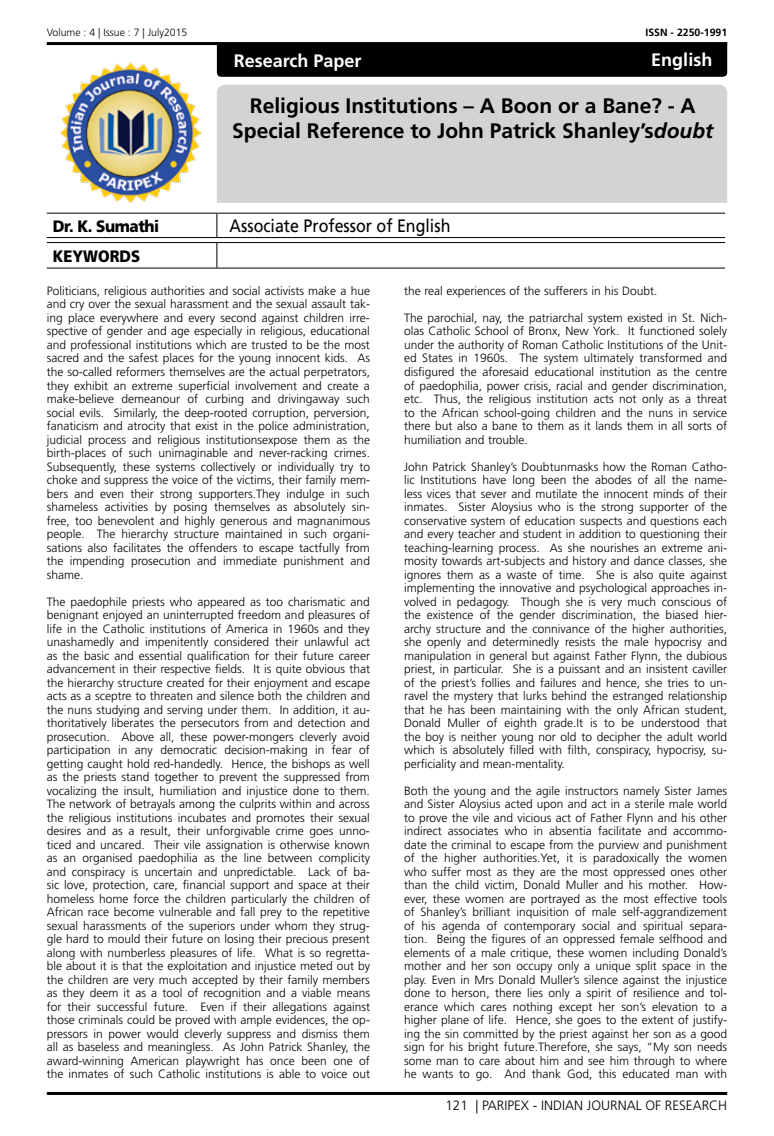
<style>
.page{position:relative;width:774px;height:1136px;background:#fff}
.page>*{position:absolute;margin:0;border:0;box-sizing:border-box;transform-origin:0 0}
.t1{font:700 21px/25.2px "Frutiger LT Std";color:#000;text-align:center}
.t2{font:18px "Frutiger LT Std";color:#000;scale:.89 1}
.t3{font:700 18px "Frutiger LT Std";color:#fff}
.t4{font:900 16.5px "Frutiger LT Std";letter-spacing:-.015em;color:#000;scale:.92 1}
.t5{font:900 16.5px "Frutiger LT Std";letter-spacing:-.015em;color:#000;scale:.9 1}
.t6{font:300 13.5px "Frutiger LT Std";color:#000}
.t7{font:300 12px/13.5px "Frutiger LT Std";color:#000;text-align:justify}
.t8{font:300 10.5px "Frutiger LT Std";color:#000}
.t9{font:700 10.5px "Frutiger LT Std";color:#000}
.s1{font-style:italic}
</style>
<div class="page">
<hr style="left:47px;top:42px;width:680px;height:3px;background:#000">
<hr style="left:47px;top:1091px;width:680px;height:3px;background:#000">
<div style="left:217px;top:85px;width:510px;height:118px;background:#d1d3d4"></div>
<div style="left:217px;top:45px;width:510px;height:32px;background:#000"></div>
<img style="left:61px;top:63px;width:139px;height:140px">
<hr style="left:47px;top:213px;width:170px;height:1px;background:#000">
<hr style="left:217px;top:213px;width:508px;height:1px;background:#000">
<svg style="left:216px;top:213px;width:1px;height:24px"></svg>
<hr style="left:47px;top:237px;width:170px;height:1px;background:#000">
<hr style="left:217px;top:237px;width:508px;height:1px;background:#000">
<hr style="left:47px;top:242px;width:170px;height:1px;background:#000">
<hr style="left:217px;top:242px;width:508px;height:1px;background:#000">
<svg style="left:216px;top:243px;width:1px;height:25px"></svg>
<hr style="left:47px;top:268px;width:170px;height:1px;background:#000">
<hr style="left:217px;top:268px;width:508px;height:1px;background:#000">
<p class="t8" style="left:47px;top:27px;width:142px">Volume : 4 | Issue : 7 | July2015</p>
<p class="t9" style="left:645px;top:27px;width:83px">ISSN - 2250-1991</p>
<h2 class="t3" style="left:651px;top:49px;width:63px">English</h2>
<h2 class="t3" style="left:234px;top:50px;width:129px">Research Paper</h2>
<h1 class="t1" style="left:232px;top:93px;width:483px">Religious Institutions – A Boon or a Bane? - A<br>Special Reference to John Patrick Shanley’s<span class="s1">doubt</span></h1>
<h3 class="t4" style="left:53px;top:216px;width:117px">Dr. K. Sumathi</h3>
<h2 class="t2" style="left:230px;top:215px;width:250px">Associate Professor of English</h2>
<h3 class="t5" style="left:53px;top:246px;width:99px">KEYWORDS</h3>
<p class="t7" style="left:47px;top:284px;width:325px">Politicians, religious authorities and social activists make a hue and cry over the sexual harassment and the sexual assault tak&shy;ing place everywhere and every second against children irre&shy;spective of gender and age especially in religious, educational and professional institutions which are trusted to be the most sacred and the safest places for the young innocent kids. As the so-called reformers themselves are the actual perpetrators, they exhibit an extreme superficial involvement and create a make-believe demeanour of curbing and drivingaway such social evils. Similarly, the deep-rooted corruption, perversion, fanaticism and atrocity that exist in the police administration, judicial process and religious institutionsexpose them as the birth-places of such unimaginable and never-racking crimes.<br>Subsequently, these systems collectively or individually try to choke and suppress the voice of the victims, their family mem&shy;bers and even their strong supporters.They indulge in such shameless activities by posing themselves as absolutely sin&shy;free, too benevolent and highly generous and magnanimous people. The hierarchy structure maintained in such organi&shy;sations also facilitates the offenders to escape tactfully from the impending prosecution and immediate punishment and shame.</p>
<p class="t7" style="left:47px;top:595px;width:325px">The paedophile priests who appeared as too charismatic and benignant enjoyed an uninterrupted freedom and pleasures of life in the Catholic institutions of America in 1960s and they unashamedly and impenitently considered their unlawful act as the basic and essential qualification for their future career advancement in their respective fields. It is quite obvious that the hierarchy structure created for their enjoyment and escape acts as a sceptre to threaten and silence both the children and the nuns studying and serving under them. In addition, it au&shy;thoritatively liberates the persecutors from and detection and prosecution. Above all, these power-mongers cleverly avoid participation in any democratic decision-making in fear of getting caught hold red-handedly. Hence, the bishops as well as the priests stand together to prevent the suppressed from vocalizing the insult, humiliation and injustice done to them.<br>The network of betrayals among the culprits within and across the religious institutions incubates and promotes their sexual desires and as a result, their unforgivable crime goes unno&shy;ticed and uncared. Their vile assignation is otherwise known as an organised paedophilia as the line between complicity and conspiracy is uncertain and unpredictable. Lack of ba&shy;sic love, protection, care, financial support and space at their homeless home force the children particularly the children of African race become vulnerable and fall prey to the repetitive sexual harassments of the superiors under whom they strug&shy;gle hard to mould their future on losing their precious present along with numberless pleasures of life. What is so regretta&shy;ble about it is that the exploitation and injustice meted out by the children are very much accepted by their family members as they deem it as a tool of recognition and a viable means for their successful future. Even if their allegations against those criminals could be proved with ample evidences, the op&shy;pressors in power would cleverly suppress and dismiss them all as baseless and meaningless. As John Patrick Shanley, the award-winning American playwright has once been one of the inmates of such Catholic institutions is able to voice out</p>
<p class="t7" style="left:404px;top:284px;width:255px">the real experiences of the sufferers in his Doubt.</p>
<p class="t7" style="left:404px;top:311px;width:325px">The parochial, nay, the patriarchal system existed in St. Nich&shy;olas Catholic School of Bronx, New York. It functioned solely under the authority of Roman Catholic Institutions of the Unit&shy;ed States in 1960s. The system ultimately transformed and disfigured the aforesaid educational institution as the centre of paedophilia, power crisis, racial and gender discrimination, etc. Thus, the religious institution acts not only as a threat to the African school-going children and the nuns in service there but also a bane to them as it lands them in all sorts of humiliation and trouble.</p>
<p class="t7" style="left:404px;top:460px;width:325px">John Patrick Shanley’s Doubtunmasks how the Roman Catho&shy;lic Institutions have long been the abodes of all the name&shy;less vices that sever and mutilate the innocent minds of their inmates. Sister Aloysius who is the strong supporter of the conservative system of education suspects and questions each and every teacher and student in addition to questioning their teaching-learning process. As she nourishes an extreme ani&shy;mosity towards art-subjects and history and dance classes, she ignores them as a waste of time. She is also quite against implementing the innovative and psychological approaches in&shy;volved in pedagogy. Though she is very much conscious of the existence of the gender discrimination, the biased hier&shy;archy structure and the connivance of the higher authorities, she openly and determinedly resists the male hypocrisy and manipulation in general but against Father Flynn, the dubious priest, in particular. She is a puissant and an insistent caviller of the priest’s follies and failures and hence, she tries to un&shy;ravel the mystery that lurks behind the estranged relationship that he has been maintaining with the only African student, Donald Muller of eighth grade.It is to be understood that the boy is neither young nor old to decipher the adult world which is absolutely filled with filth, conspiracy, hypocrisy, su&shy;perficiality and mean-mentality.</p>
<p class="t7" style="left:404px;top:784px;width:325px">Both the young and the agile instructors namely Sister James and Sister Aloysius acted upon and act in a sterile male world to prove the vile and vicious act of Father Flynn and his other indirect associates who in absentia facilitate and accommo&shy;date the criminal to escape from the purview and punishment of the higher authorities.Yet, it is paradoxically the women who suffer most as they are the most oppressed ones other than the child victim, Donald Muller and his mother. How&shy;ever, these women are portrayed as the most effective tools of Shanley’s brilliant inquisition of male self-aggrandizement of his agenda of contemporary social and spiritual separa&shy;tion. Being the figures of an oppressed female selfhood and elements of a male critique, these women including Donald’s mother and her son occupy only a unique split space in the play. Even in Mrs Donald Muller’s silence against the injustice done to herson, there lies only a spirit of resilience and tol&shy;erance which cares nothing except her son’s elevation to a higher plane of life. Hence, she goes to the extent of justify&shy;ing the sin committed by the priest against her son as a good sign for his bright future.Therefore, she says, “My son needs some man to care about him and see him through to where he wants to go. And thank God, this educated man with</p>
<p class="t6" style="left:445px;top:1097px;width:283px">121 | PARIPEX - INDIAN JOURNAL OF RESEARCH</p>
</div>
